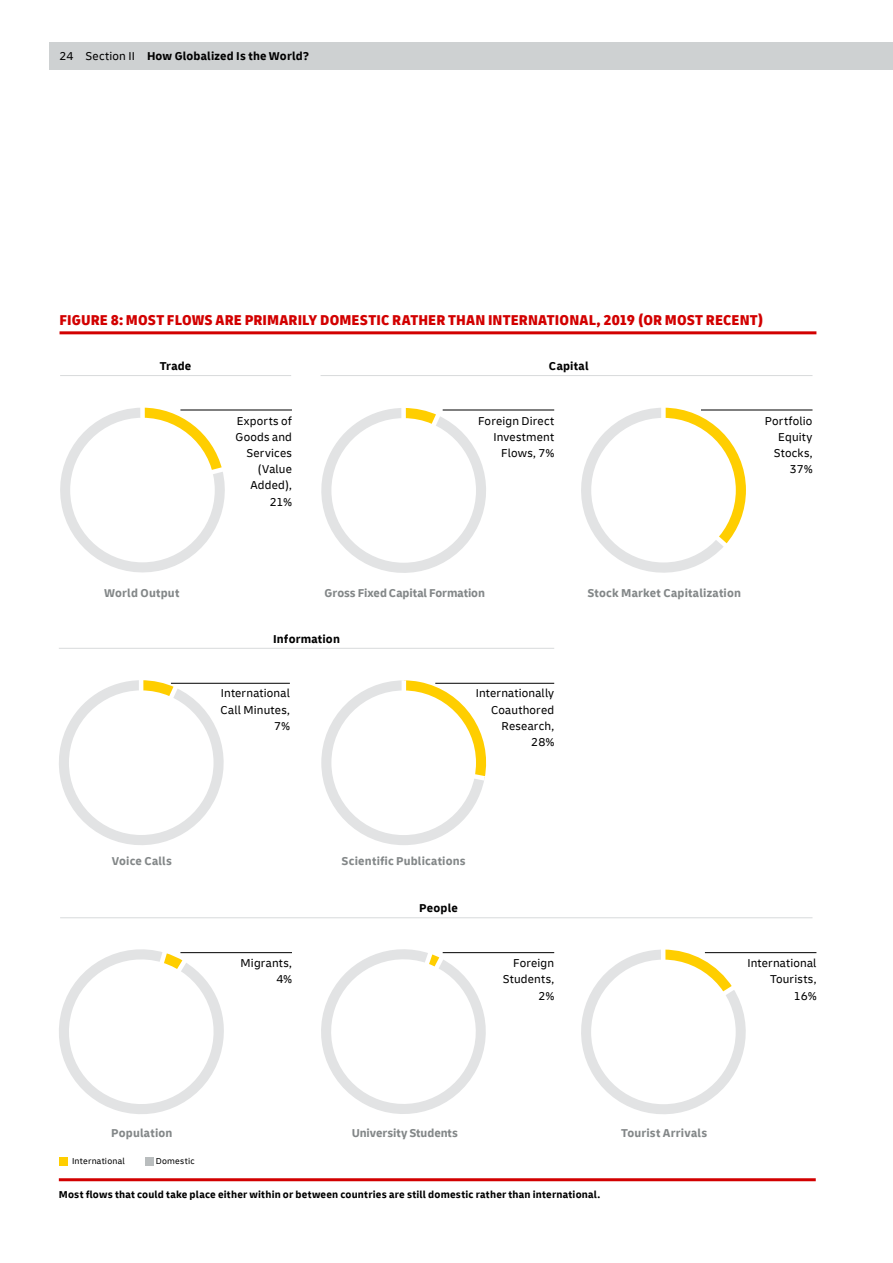
<style>
.page{position:relative;width:893px;height:1263px;background:#fff}
.page>*{position:absolute;margin:0;border:0;box-sizing:border-box;transform-origin:0 0}
._2020_05_Table_heade{font:900 condensed 15px "Delivery";letter-spacing:.01em;color:#d20000}
.Copy_text_for_tables{font:12px/16.2px "Delivery";letter-spacing:.015em;color:#000}
.Infobox_6_5pt_black{font:700 12px "Delivery";letter-spacing:.015em;color:#838788}
.Infobox_6_5pt_black-2{font:700 12px "Delivery";letter-spacing:.015em;color:#000}
.Infobox_6_5pt_black-3{font:700 12px "Delivery";letter-spacing:-.005em;color:#838788}
.Caption_6pt__min_siz{font:700 10.5px "Delivery";letter-spacing:.02em;color:#000}
.Footer_6pt__min_size{font:9px "Delivery";letter-spacing:.025em;color:#000}
.s1{font-weight:400}
</style>
<div class="page">
<div style="left:50px;top:42px;width:843px;height:28px;background:#ced1d2"></div>
<hr style="left:59px;top:648px;width:495px;height:1px;background:#d8dadb">
<svg style="left:59px;top:680px;width:176px;height:165px"></svg>
<div style="left:69px;top:690px;width:145px;height:145px;background:#fff;border-radius:50%"></div>
<svg style="left:321px;top:680px;width:172px;height:165px"></svg>
<div style="left:331px;top:690px;width:145px;height:145px;background:#fff;border-radius:50%"></div>
<svg style="left:321px;top:408px;width:177px;height:165px"></svg>
<div style="left:331px;top:418px;width:145px;height:145px;background:#fff;border-radius:50%"></div>
<hr style="left:60px;top:375px;width:231px;height:1px;background:#d8dadb">
<hr style="left:321px;top:375px;width:491px;height:1px;background:#d8dadb">
<hr style="left:60px;top:917px;width:752px;height:1px;background:#d8dadb">
<svg style="left:60px;top:407px;width:176px;height:166px"></svg>
<div style="left:70px;top:418px;width:145px;height:144px;background:#fff;border-radius:50%"></div>
<svg style="left:321px;top:949px;width:176px;height:165px"></svg>
<svg style="left:581px;top:949px;width:176px;height:165px"></svg>
<div style="left:591px;top:960px;width:145px;height:144px;background:#fff;border-radius:50%"></div>
<svg style="left:581px;top:407px;width:165px;height:166px"></svg>
<div style="left:591px;top:418px;width:145px;height:144px;background:#fff;border-radius:50%"></div>
<svg style="left:59px;top:949px;width:172px;height:165px"></svg>
<hr style="left:60px;top:331px;width:756px;height:3px;background:#d20000">
<hr style="left:59px;top:1178px;width:757px;height:3px;background:#d20000">
<hr style="left:180px;top:410px;width:112px;height:1px;background:#000">
<hr style="left:180px;top:952px;width:112px;height:1px;background:#000">
<hr style="left:443px;top:410px;width:111px;height:1px;background:#000">
<hr style="left:443px;top:952px;width:111px;height:1px;background:#000">
<hr style="left:701px;top:410px;width:111px;height:1px;background:#000">
<hr style="left:705px;top:952px;width:111px;height:1px;background:#000">
<hr style="left:171px;top:683px;width:119px;height:1px;background:#000">
<hr style="left:435px;top:683px;width:119px;height:1px;background:#000">
<div style="left:60px;top:1157px;width:8px;height:8px;background:#ffce00"></div>
<div style="left:145px;top:1157px;width:9px;height:8px;background:#b9bdbe"></div>
<p class="Infobox_6_5pt_black-2" style="left:60px;top:49px;width:251px"><span class="s1">24 Section II</span> How Globalized Is the World?</p>
<p class="_2020_05_Table_heade" style="left:60px;top:310px;width:706px">FIGURE 8: MOST FLOWS ARE PRIMARILY DOMESTIC RATHER THAN INTERNATIONAL, 2019 (OR MOST RECENT)</p>
<p class="Infobox_6_5pt_black-2" style="left:160px;top:358px;width:33px">Trade</p>
<p class="Copy_text_for_tables" style="left:237px;top:412px;width:57px">Exports of</p>
<p class="Copy_text_for_tables" style="left:236px;top:429px;width:58px">Goods and</p>
<p class="Copy_text_for_tables" style="left:247px;top:445px;width:47px">Services</p>
<p class="Copy_text_for_tables" style="left:258px;top:461px;width:36px">(Value</p>
<p class="Copy_text_for_tables" style="left:251px;top:477px;width:43px">Added),</p>
<p class="Copy_text_for_tables" style="left:270px;top:493px;width:24px">21%</p>
<p class="Infobox_6_5pt_black-2" style="left:549px;top:358px;width:41px">Capital</p>
<p class="Copy_text_for_tables" style="left:478px;top:412px;width:78px">Foreign Direct</p>
<p class="Copy_text_for_tables" style="left:493px;top:429px;width:62px">Investment</p>
<p class="Copy_text_for_tables" style="left:501px;top:445px;width:54px">Flows, 7%</p>
<p class="Copy_text_for_tables" style="left:765px;top:412px;width:49px">Portfolio</p>
<p class="Copy_text_for_tables" style="left:778px;top:429px;width:36px">Equity</p>
<p class="Copy_text_for_tables" style="left:774px;top:445px;width:40px">Stocks,</p>
<p class="Copy_text_for_tables" style="left:790px;top:461px;width:24px">37%</p>
<p class="Infobox_6_5pt_black" style="left:104px;top:585px;width:77px">World Output</p>
<p class="Infobox_6_5pt_black" style="left:325px;top:585px;width:162px">Gross Fixed Capital Formation</p>
<p class="Infobox_6_5pt_black-2" style="left:273px;top:631px;width:68px">Information</p>
<p class="Copy_text_for_tables" style="left:221px;top:685px;width:71px">International<br>Call Minutes,</p>
<p class="Copy_text_for_tables" style="left:274px;top:717px;width:17px">7%</p>
<p class="Copy_text_for_tables" style="left:476px;top:685px;width:80px">Internationally</p>
<p class="Copy_text_for_tables" style="left:491px;top:701px;width:65px">Coauthored</p>
<p class="Copy_text_for_tables" style="left:502px;top:717px;width:54px;text-align:right">Research,<br>28%</p>
<p class="Infobox_6_5pt_black" style="left:587px;top:585px;width:155px">Stock Market Capitalization</p>
<p class="Infobox_6_5pt_black" style="left:112px;top:854px;width:62px">Voice Calls</p>
<p class="Infobox_6_5pt_black" style="left:342px;top:854px;width:126px">Scientific Publications</p>
<p class="Copy_text_for_tables" style="left:241px;top:955px;width:53px">Migrants,</p>
<p class="Copy_text_for_tables" style="left:276px;top:971px;width:17px">4%</p>
<p class="Infobox_6_5pt_black-2" style="left:419px;top:900px;width:40px">People</p>
<p class="Copy_text_for_tables" style="left:513px;top:955px;width:42px">Foreign</p>
<p class="Copy_text_for_tables" style="left:503px;top:971px;width:53px">Students,</p>
<p class="Copy_text_for_tables" style="left:538px;top:987px;width:17px">2%</p>
<p class="Copy_text_for_tables" style="left:747px;top:955px;width:71px">International</p>
<p class="Copy_text_for_tables" style="left:770px;top:971px;width:48px">Tourists,</p>
<p class="Copy_text_for_tables" style="left:794px;top:987px;width:24px">16%</p>
<p class="Infobox_6_5pt_black" style="left:111px;top:1125px;width:63px">Population</p>
<p class="Footer_6pt__min_size" style="left:72px;top:1156px;width:54px">International</p>
<p class="Footer_6pt__min_size" style="left:156px;top:1156px;width:40px">Domestic</p>
<p class="Infobox_6_5pt_black-3" style="left:352px;top:1125px;width:108px">University Students</p>
<p class="Caption_6pt__min_siz" style="left:59px;top:1188px;width:543px">Most flows that could take place either within or between countries are still domestic rather than international.</p>
<p class="Infobox_6_5pt_black" style="left:621px;top:1125px;width:88px">Tourist Arrivals</p>
</div>
